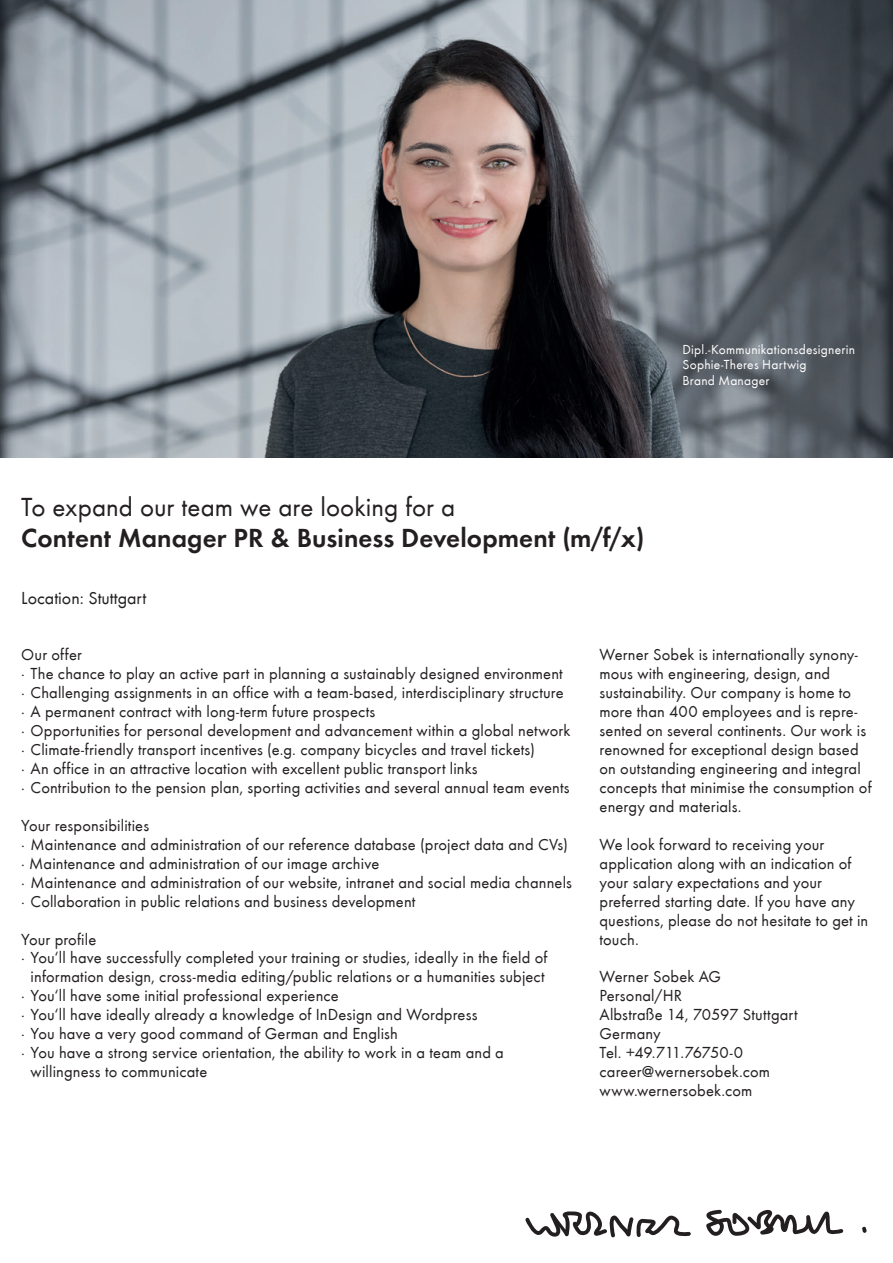
<style>
.page{position:relative;width:893px;height:1263px;background:#fff}
.page>*{position:absolute;margin:0;border:0;box-sizing:border-box;transform-origin:0 0}
.t1{font:27px "Futura T Dem";letter-spacing:.005em;color:#231f20}
.t2{font:27px "Futura T Boo";color:#231f20}
.t3{font:18px "Futura T Boo";color:#231f20}
.t4{font:16.5px/18.9px "Futura T Boo";letter-spacing:.01em;color:#231f20}
.t5{font:13.5px/15.6px "Futura T Boo";letter-spacing:.015em;color:#fff}
</style>
<div class="page">
<img style="left:0;top:0;width:893px;height:458px">
<svg style="left:862px;top:1226px;width:4px;height:7px"></svg>
<svg style="left:525px;top:1211px;width:166px;height:26px"></svg>
<svg style="left:706px;top:1209px;width:137px;height:27px"></svg>
<p class="t5" style="left:682px;top:342px;width:174px">Dipl.-Kommunikationsdesignerin<br>Sophie-Theres Hartwig<br>Brand Manager</p>
<h1 class="t2" style="left:21px;top:491px;width:436px">To expand our team we are looking for a</h1>
<h1 class="t1" style="left:21px;top:522px;width:625px">Content Manager PR &amp; Business Development (m/f/x)</h1>
<p class="t3" style="left:21px;top:588px;width:127px">Location: Stuttgart</p>
<p class="t4" style="left:21px;top:645px;width:551px">Our offer<br>∙ The chance to play an active part in planning a sustainably designed environment ∙ Challenging assignments in an office with a team-based, interdisciplinary structure ∙ A permanent contract with long-term future prospects<br>∙ Opportunities for personal development and advancement within a global network ∙ Climate-friendly transport incentives (e.g. company bicycles and travel tickets)<br>∙ An office in an attractive location with excellent public transport links<br>∙ Contribution to the pension plan, sporting activities and several annual team events</p>
<p class="t4" style="left:21px;top:816px;width:552px">Your responsibilities<br>∙ Maintenance and administration of our reference database (project data and CVs) ∙ Maintenance and administration of our image archive<br>∙ Maintenance and administration of our website, intranet and social media channels ∙ Collaboration in public relations and business development</p>
<p class="t4" style="left:21px;top:930px;width:77px">Your profile</p>
<p class="t4" style="left:21px;top:949px;width:528px">∙ You‘ll have successfully completed your training or studies, ideally in the field of</p>
<p class="t4" style="left:31px;top:968px;width:515px">information design, cross-media editing/public relations or a humanities subject</p>
<p class="t4" style="left:21px;top:987px;width:319px">∙ You‘ll have some initial professional experience</p>
<p class="t4" style="left:21px;top:1005px;width:458px">∙ You‘ll have ideally already a knowledge of InDesign and Wordpress</p>
<p class="t4" style="left:21px;top:1024px;width:378px">∙ You have a very good command of German and English</p>
<p class="t4" style="left:21px;top:1043px;width:484px">∙ You have a strong service orientation, the ability to work in a team and a</p>
<p class="t4" style="left:31px;top:1062px;width:178px">willingness to communicate</p>
<p class="t4" style="left:600px;top:645px;width:274px">Werner Sobek is internationally synony&shy;mous with engineering, design, and sustainability. Our company is home to more than 400 employees and is repre&shy;sented on several continents. Our work is renowned for exceptional design based on outstanding engineering and integral concepts that minimise the consumption of energy and materials.</p>
<p class="t4" style="left:600px;top:835px;width:270px">We look forward to receiving your application along with an indication of your salary expectations and your preferred starting date. If you have any questions, please do not hesitate to get in touch.</p>
<p class="t4" style="left:600px;top:968px;width:200px">Werner Sobek AG<br>Personal/HR<br>Albstraße 14, 70597 Stuttgart<br>Germany<br>Tel. +49.711.76750-0 career@wernersobek.com www.wernersobek.com</p>
</div>
